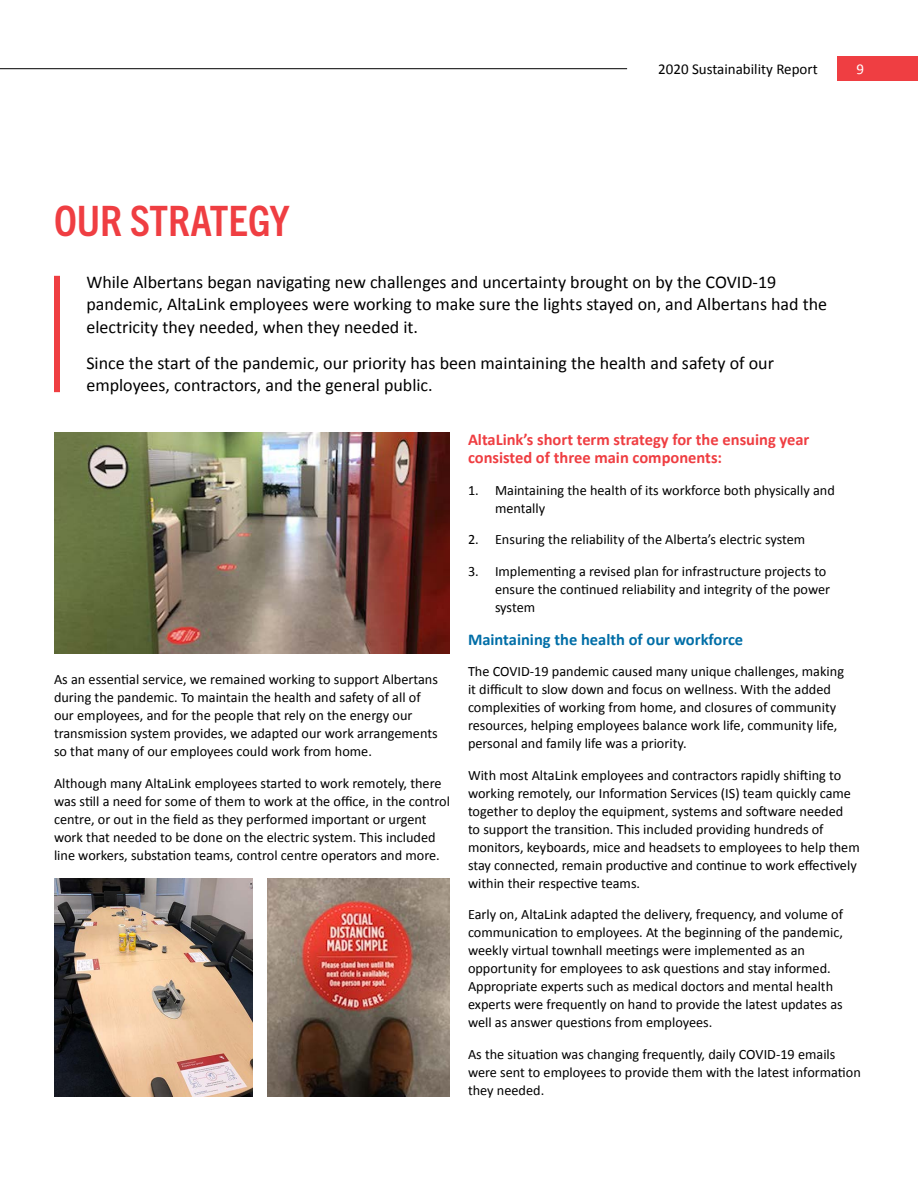
<style>
.page{position:relative;width:918px;height:1188px;background:#fff}
.page>*{position:absolute;margin:0;border:0;box-sizing:border-box;transform-origin:0 0}
.t1{font:700 condensed 42px "Trade Gothic Next LT Pro";color:#ef3e42}
.t2{font:18px/22.5px "Calibri";color:#000}
.t3{font:700 16.5px/18px "Calibri";color:#ef3e42}
.t4{font:700 16.5px "Calibri";color:#006ea7}
.t5{font:15px "Calibri";color:#000}
.t6{font:15px "Calibri";color:#fff}
.t7{font:14.25px/18px "Calibri";color:#000}
</style>
<div class="page">
<div style="left:54px;top:276px;width:6px;height:116px;background:#ef3e42"></div>
<img style="left:55px;top:433px;width:394px;height:220px">
<img style="left:54px;top:878px;width:199px;height:218px">
<img style="left:268px;top:878px;width:182px;height:218px">
<div style="left:837px;top:57px;width:81px;height:24px;background:#ef3e42"></div>
<hr style="left:0;top:68px;width:627px;height:1px;background:#000">
<p class="t5" style="left:658px;top:59px;width:161px">2020 Sustainability Report</p>
<p class="t6" style="left:856px;top:59px;width:9px">9</p>
<h1 class="t1" style="left:54px;top:193px;width:237px">OUR STRATEGY</h1>
<p class="t2" style="left:86px;top:271px;width:742px">While Albertans began navigating new challenges and uncertainty brought on by the COVID-19 pandemic, AltaLink employees were working to make sure the lights stayed on, and Albertans had the electricity they needed, when they needed it.</p>
<p class="t2" style="left:86px;top:352px;width:689px">Since the start of the pandemic, our priority has been maintaining the health and safety of our employees, contractors, and the general public.</p>
<p class="t7" style="left:54px;top:671px;width:386px">As an essential service, we remained working to support Albertans during the pandemic. To maintain the health and safety of all of our employees, and for the people that rely on the energy our transmission system provides, we adapted our work arrangements so that many of our employees could work from home.</p>
<p class="t7" style="left:54px;top:774px;width:397px">Although many AltaLink employees started to work remotely, there was still a need for some of them to work at the office, in the control centre, or out in the field as they performed important or urgent work that needed to be done on the electric system. This included line workers, substation teams, control centre operators and more.</p>
<p class="t3" style="left:468px;top:431px;width:343px">AltaLink’s short term strategy for the ensuing year consisted of three main components:</p>
<p class="t7" style="left:495px;top:481px;width:341px;text-indent:-27px">1. Maintaining the health of its workforce both physically and mentally</p>
<p class="t7" style="left:468px;top:530px;width:339px">2. Ensuring the reliability of the Alberta’s electric system</p>
<p class="t7" style="left:495px;top:562px;width:337px;text-indent:-27px">3. Implementing a revised plan for infrastructure projects to ensure the continued reliability and integrity of the power system</p>
<p class="t4" style="left:468px;top:629px;width:277px">Maintaining the health of our workforce</p>
<p class="t7" style="left:468px;top:663px;width:378px">The COVID-19 pandemic caused many unique challenges, making it difficult to slow down and focus on wellness. With the added complexities of working from home, and closures of community resources, helping employees balance work life, community life, personal and family life was a priority.</p>
<p class="t7" style="left:468px;top:766px;width:393px">With most AltaLink employees and contractors rapidly shifting to working remotely, our Information Services (IS) team quickly came together to deploy the equipment, systems and software needed<br>to support the transition. This included providing hundreds of monitors, keyboards, mice and headsets to employees to help them stay connected, remain productive and continue to work effectively within their respective teams.</p>
<p class="t7" style="left:468px;top:906px;width:377px">Early on, AltaLink adapted the delivery, frequency, and volume of communication to employees. At the beginning of the pandemic, weekly virtual townhall meetings were implemented as an opportunity for employees to ask questions and stay informed.<br>Appropriate experts such as medical doctors and mental health experts were frequently on hand to provide the latest updates as well as answer questions from employees.</p>
<p class="t7" style="left:468px;top:1045px;width:394px">As the situation was changing frequently, daily COVID-19 emails were sent to employees to provide them with the latest information they needed.</p>
</div>
